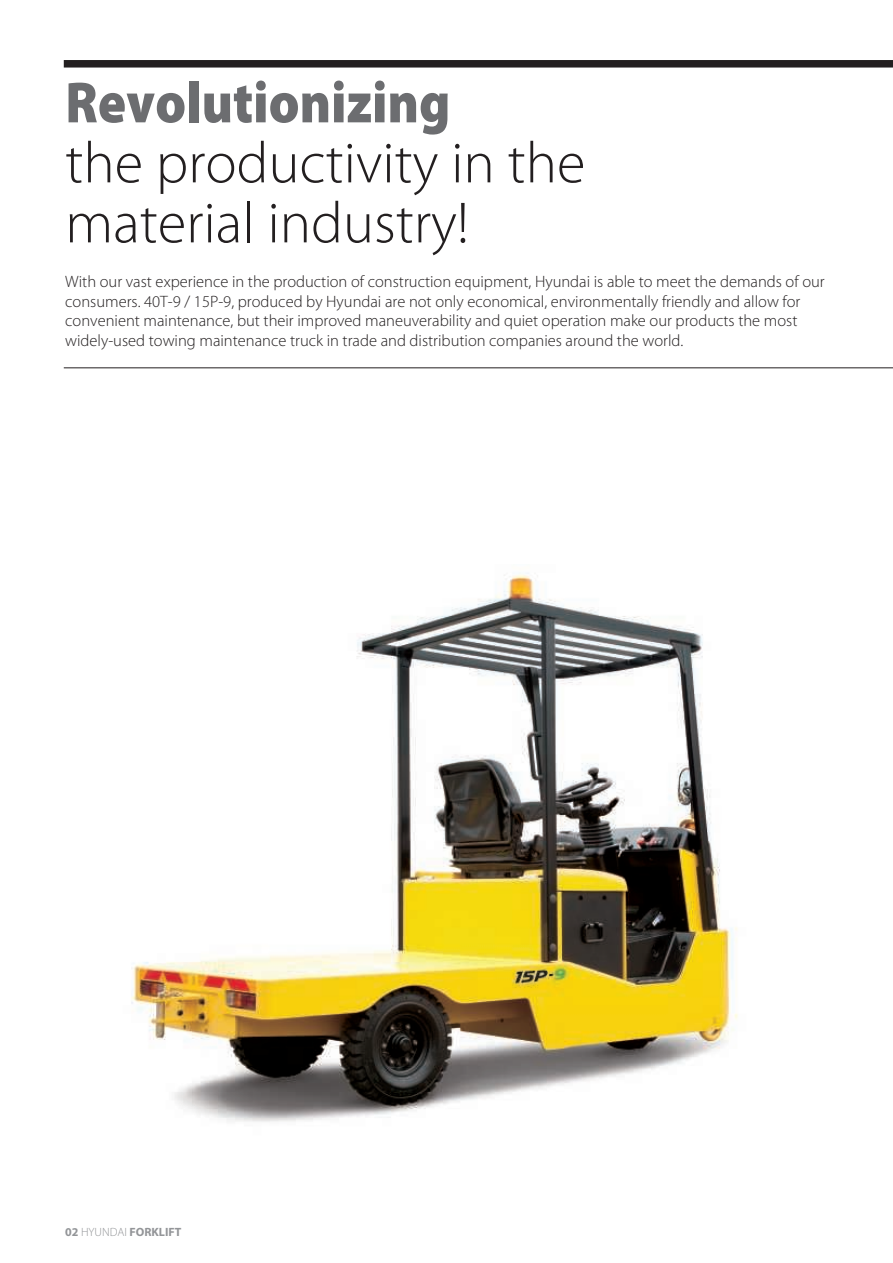
<style>
.page{position:relative;width:893px;height:1263px;background:#fff}
.page>*{position:absolute;margin:0;border:0;box-sizing:border-box;transform-origin:0 0}
.t1{font:300 58.5px/60px "Myriad Pro";color:#231f20}
.t2{font:900 58.5px "Myriad Pro";color:#6c6d70;scale:.9 1}
.t3{font:300 16.5px/19.5px "Myriad Pro";color:#231f20}
.t4{font:700 12px "Myriad Pro";color:#939598}
.s1{font-weight:300}
</style>
<div class="page">
<img style="left:131px;top:573px;width:607px;height:549px">
<div style="left:64px;top:60px;width:829px;height:8px;background:#231f20"></div>
<hr style="left:64px;top:367px;width:829px;height:1px;background:#231f20">
<h1 class="t2" style="left:65px;top:69px;width:429px">Revolutionizing</h1>
<h1 class="t1" style="left:65px;top:134px;width:522px">the productivity in the material industry!</h1>
<p class="t3" style="left:65px;top:272px;width:761px">With our vast experience in the production of construction equipment, Hyundai is able to meet the demands of our consumers. 40T-9 / 15P-9, produced by Hyundai are not only economical, environmentally friendly and allow for convenient maintenance, but their improved maneuverability and quiet operation make our products the most widely-used towing maintenance truck in trade and distribution companies around the world.</p>
<p class="t4" style="left:65px;top:1225px;width:118px">02 <span class="s1">HYUNDAI</span> FORKLIFT</p>
</div>
